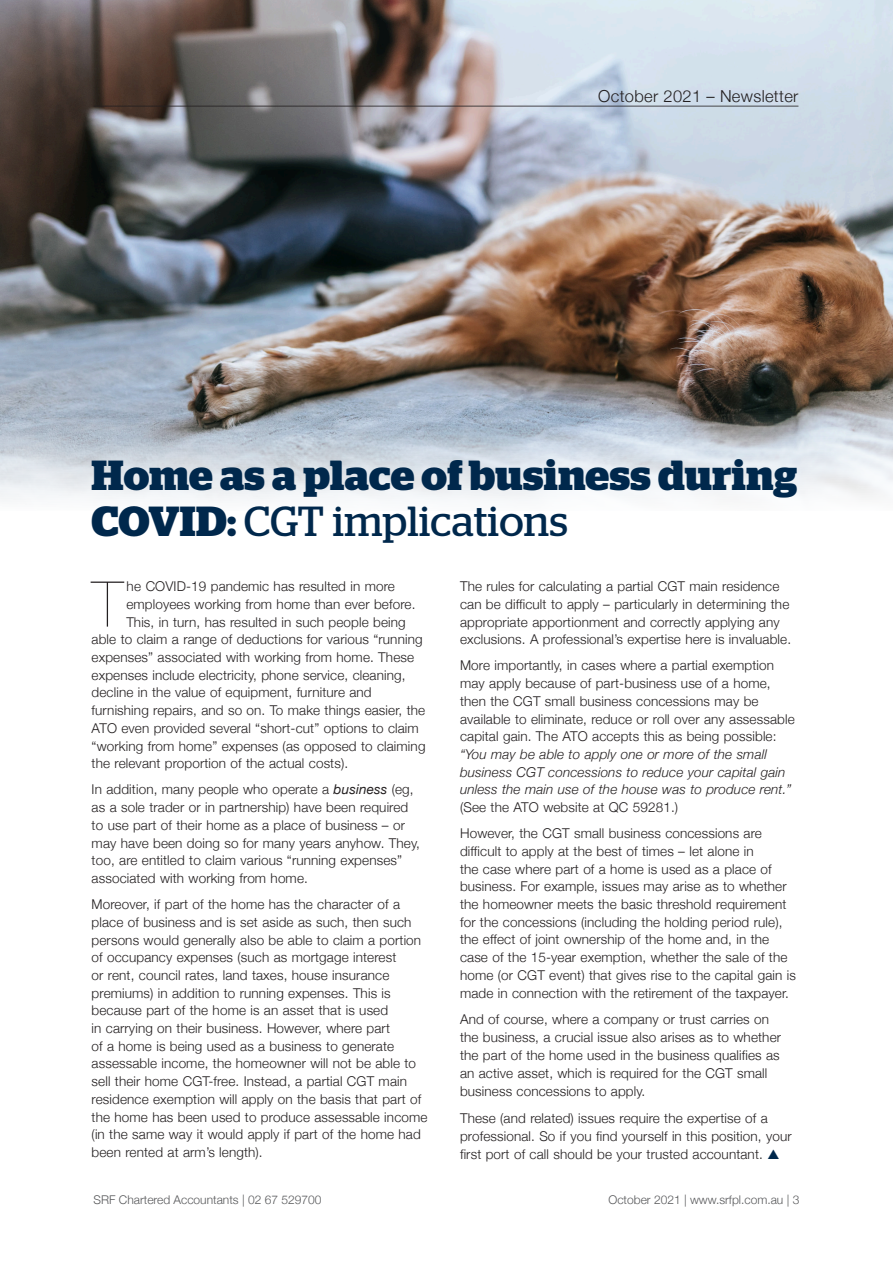
<style>
.page{position:relative;width:893px;height:1263px;background:#fff}
.page>*{position:absolute;margin:0;border:0;box-sizing:border-box;transform-origin:0 0}
.t1{font:200 63.15px "Helvetica Neue";color:#231f20}
.t2{font:700 42px/46.5px "Stag";letter-spacing:.005em;color:#00284c}
.t3{font:300 16.5px "Helvetica Neue";letter-spacing:.02em;color:#231f20}
.t4{font:300 13.5px/17.7px "Helvetica Neue";letter-spacing:.01em;color:#231f20}
.t5{font:italic 300 13.5px/17.7px "Helvetica Neue";letter-spacing:.01em;color:#231f20}
.t6{font:300 12px "Helvetica Neue";color:#57585a}
.s1{font-weight:400}
.s2{color:#00284c}
.s3{font-weight:400;font-style:italic}
</style>
<div class="page">
<img style="left:0;top:0;width:893px;height:501px">
<hr style="left:94px;top:106px;width:704px;height:1px;background:#231f20">
<p class="t3" style="left:598px;top:83px;width:202px">October 2021 – Newsletter</p>
<h2 class="t2" style="left:92px;top:452px;width:707px">Home as a place of business during<br>COVID: <span class="s1">CGT implications</span></h2>
<h1 class="t1" style="left:92px;top:555px;width:33px">T</h1>
<p class="t4" style="left:126px;top:576px;width:270px">he COVID-19 pandemic has resulted in more</p>
<p class="t4" style="left:460px;top:576px;width:333px">The rules for calculating a partial CGT main residence can be difficult to apply – particularly in determining the appropriate apportionment and correctly applying any exclusions. A professional’s expertise here is invaluable.</p>
<p class="t4" style="left:460px;top:656px;width:336px">More importantly, in cases where a partial exemption may apply because of part-business use of a home, then the CGT small business concessions may be available to eliminate, reduce or roll over any assessable capital gain. The ATO accepts this as being possible:</p>
<p class="t5" style="left:460px;top:744px;width:333px">“You may be able to apply one or more of the small business CGT concessions to reduce your capital gain unless the main use of the house was to produce rent.”</p>
<p class="t4" style="left:460px;top:793px;width:303px;line-height:26.2px">(See the ATO website at QC 59281.)<br>However, the CGT small business concessions are</p>
<p class="t4" style="left:460px;top:841px;width:337px">difficult to apply at the best of times – let alone in<br>the case where part of a home is used as a place of business. For example, issues may arise as to whether the homeowner meets the basic threshold requirement for the concessions (including the holding period rule), the effect of joint ownership of the home and, in the case of the 15-year exemption, whether the sale of the home (or CGT event) that gives rise to the capital gain is made in connection with the retirement of the taxpayer.</p>
<p class="t4" style="left:460px;top:1009px;width:322px">And of course, where a company or trust carries on the business, a crucial issue also arises as to whether the part of the home used in the business qualifies as an active asset, which is required for the CGT small business concessions to apply.</p>
<p class="t4" style="left:460px;top:1108px;width:333px">These (and related) issues require the expertise of a professional. So if you find yourself in this position, your first port of call should be your trusted accountant. <span class="s2">▲</span></p>
<p class="t4" style="left:126px;top:594px;width:291px">employees working from home than ever before.</p>
<p class="t4" style="left:126px;top:612px;width:281px">This, in turn, has resulted in such people being</p>
<p class="t4" style="left:92px;top:630px;width:332px">able to claim a range of deductions for various “running</p>
<p class="t4" style="left:92px;top:647px;width:324px">expenses” associated with working from home. These</p>
<p class="t4" style="left:92px;top:665px;width:315px">expenses include electricity, phone service, cleaning,</p>
<p class="t4" style="left:92px;top:683px;width:282px">decline in the value of equipment, furniture and</p>
<p class="t4" style="left:92px;top:700px;width:335px">furnishing repairs, and so on. To make things easier, the</p>
<p class="t4" style="left:92px;top:718px;width:329px">ATO even provided several “short-cut” options to claim</p>
<p class="t4" style="left:92px;top:736px;width:335px">“working from home” expenses (as opposed to claiming</p>
<p class="t4" style="left:92px;top:753px;width:258px">the relevant proportion of the actual costs).</p>
<p class="t4" style="left:92px;top:780px;width:330px">In addition, many people who operate a <span class="s3">business</span> (eg, as a sole trader or in partnership) have been required to use part of their home as a place of business – or may have been doing so for many years anyhow. They, too, are entitled to claim various “running expenses” associated with working from home.</p>
<p class="t4" style="left:92px;top:894px;width:337px">Moreover, if part of the home has the character of a place of business and is set aside as such, then such persons would generally also be able to claim a portion of occupancy expenses (such as mortgage interest<br>or rent, council rates, land taxes, house insurance premiums) in addition to running expenses. This is because part of the home is an asset that is used<br>in carrying on their business. However, where part<br>of a home is being used as a business to generate assessable income, the homeowner will not be able to sell their home CGT-free. Instead, a partial CGT main residence exemption will apply on the basis that part of the home has been used to produce assessable income (in the same way it would apply if part of the home had been rented at arm’s length).</p>
<p class="t6" style="left:94px;top:1190px;width:229px">SRF Chartered Accountants | 02 67 529700</p>
<p class="t6" style="left:608px;top:1190px;width:192px">October 2021 | www.srfpl.com.au | 3</p>
</div>
